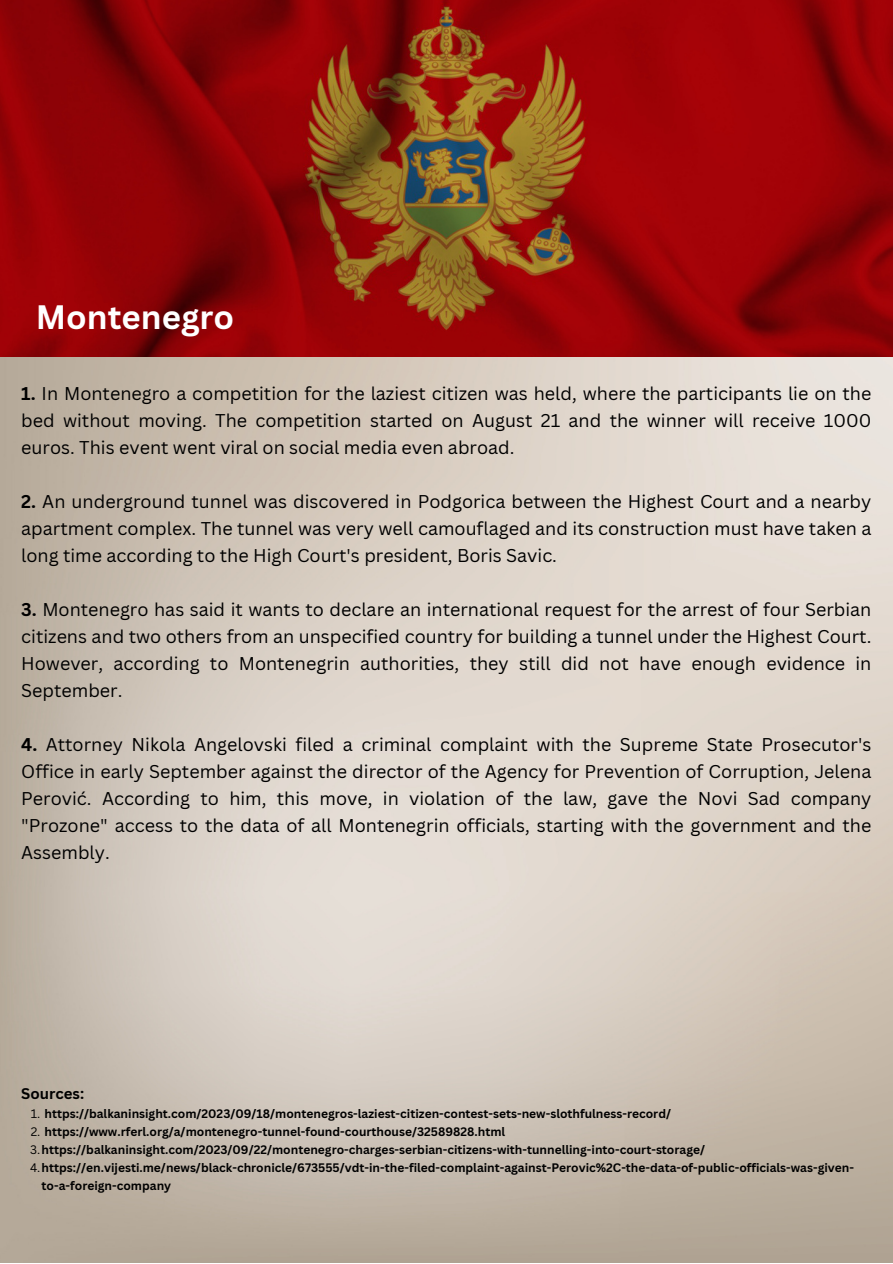
<style>
.page{position:relative;width:893px;height:1264px;background:#fff}
.page>*{position:absolute;margin:0;border:0;box-sizing:border-box;transform-origin:0 0}
.t1{font:700 33px "Canva Sans";color:#fff}
.t2{font:18px/27px "Canva Sans";color:#000;text-align:justify}
.t3{font:700 15px "Canva Sans";color:#000}
.t4{font:700 12px/18px "Canva Sans";color:#000}
.s1{font-weight:700}
.s2{font-weight:400}
</style>
<div class="page">
<img style="left:0;top:356px;width:892px;height:906px">
<img style="left:0;top:0;width:892px;height:356px">
<p class="t1" style="left:36px;top:294px;width:199px">Montenegro</p>
<p class="t2" style="left:21px;top:380px;width:851px"><span class="s1">1.</span> In Montenegro a competition for the laziest citizen was held, where the participants lie on the bed without moving. The competition started on August 21 and the winner will receive 1000 euros. This event went viral on social media even abroad.</p>
<p class="t2" style="left:21px;top:488px;width:851px"><span class="s1">2.</span> An underground tunnel was discovered in Podgorica between the Highest Court and a nearby apartment complex. The tunnel was very well camouflaged and its construction must have taken a long time according to the High Court's president, Boris Savic.</p>
<p class="t2" style="left:21px;top:595px;width:851px"><span class="s1">3.</span> Montenegro has said it wants to declare an international request for the arrest of four Serbian citizens and two others from an unspecified country for building a tunnel under the Highest Court.<br>However, according to Montenegrin authorities, they still did not have enough evidence in September.</p>
<p class="t2" style="left:21px;top:730px;width:851px"><span class="s1">4.</span> Attorney Nikola Angelovski filed a criminal complaint with the Supreme State Prosecutor's Office in early September against the director of the Agency for Prevention of Corruption, Jelena Perović. According to him, this move, in violation of the law, gave the Novi Sad company "Prozone" access to the data of all Montenegrin officials, starting with the government and the Assembly.</p>
<p class="t3" style="left:21px;top:1082px;width:64px">Sources:</p>
<p class="t4" style="left:31px;top:1104px;width:641px"><span class="s2">1.</span> https://balkaninsight.com/2023/09/18/montenegros-laziest-citizen-contest-sets-new-slothfulness-record/</p>
<p class="t4" style="left:31px;top:1122px;width:476px"><span class="s2">2.</span> https://www.rferl.org/a/montenegro-tunnel-found-courthouse/32589828.html</p>
<p class="t4" style="left:30px;top:1140px;width:676px"><span class="s2">3.</span>https://balkaninsight.com/2023/09/22/montenegro-charges-serbian-citizens-with-tunnelling-into-court-storage/</p>
<p class="t4" style="left:42px;top:1158px;width:813px;text-indent:-12px"><span class="s2">4.</span>https://en.vijesti.me/news/black-chronicle/673555/vdt-in-the-filed-complaint-against-Perovic%2C-the-data-of-public-officials-was-given&shy;to-a-foreign-company</p>
</div>
